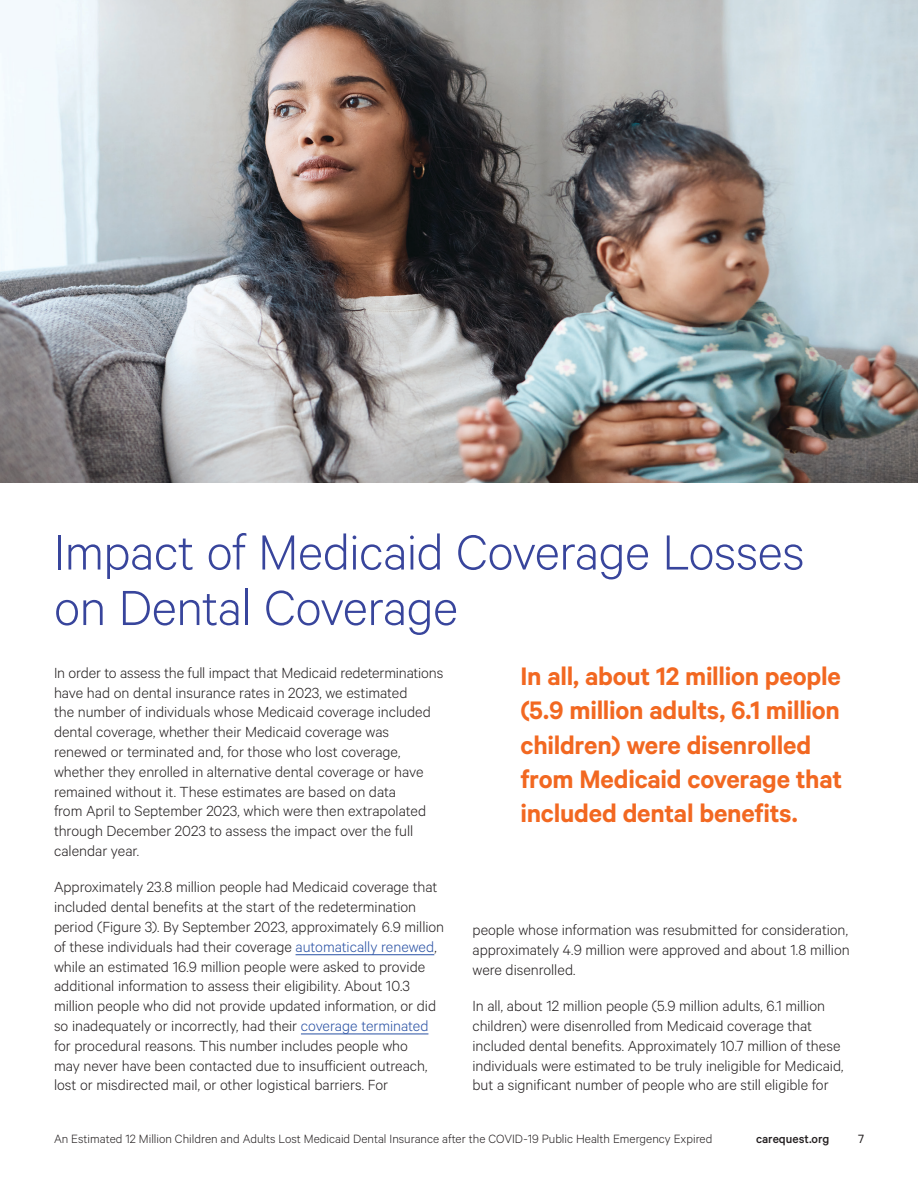
<style>
.page{position:relative;width:918px;height:1188px;background:#fff}
.page>*{position:absolute;margin:0;border:0;box-sizing:border-box;transform-origin:0 0}
.t1{font:300 55.5px/55.5px "Calibre";letter-spacing:-.01em;color:#38459c}
.t2{font:600 28.5px/34.2px "Calibre";letter-spacing:-.01em;color:#f26821}
.t3{font:300 16.5px/19.8px "Calibre";letter-spacing:-.005em;color:#231f20}
.t4{font:300 13.5px "Calibre";color:#231f20}
.t5{font:500 13.5px "Calibre";color:#231f20}
.t6{font:13.5px "Calibre";color:#231f20}
.s1{color:#2951a4}
</style>
<div class="page">
<img style="left:0;top:0;width:918px;height:483px">
<hr style="left:296px;top:954px;width:138px;height:1px;background:#2951a4">
<hr style="left:301px;top:1034px;width:127px;height:1px;background:#2951a4">
<h1 class="t1" style="left:54px;top:522px;width:752px">Impact of Medicaid Coverage Losses on Dental Coverage</h1>
<p class="t3" style="left:54px;top:662px;width:391px">In order to assess the full impact that Medicaid redeterminations have had on dental insurance rates in 2023, we estimated<br>the number of individuals whose Medicaid coverage included dental coverage, whether their Medicaid coverage was renewed or terminated and, for those who lost coverage, whether they enrolled in alternative dental coverage or have remained without it. These estimates are based on data<br>from April to September 2023, which were then extrapolated through December 2023 to assess the impact over the full calendar year.</p>
<p class="t3" style="left:54px;top:877px;width:392px">Approximately 23.8 million people had Medicaid coverage that included dental benefits at the start of the redetermination period (Figure 3). By September 2023, approximately 6.9 million of these individuals had their coverage <span class="s1">automatically renewed</span>, while an estimated 16.9 million people were asked to provide additional information to assess their eligibility. About 10.3 million people who did not provide updated information, or did so inadequately or incorrectly, had their <span class="s1">coverage terminated </span>for procedural reasons. This number includes people who<br>may never have been contacted due to insufficient outreach, lost or misdirected mail, or other logistical barriers. For</p>
<h2 class="t2" style="left:520px;top:658px;width:323px">In all, about 12 million people (5.9 million adults, 6.1 million children) were disenrolled from Medicaid coverage that included dental benefits.</h2>
<p class="t3" style="left:473px;top:919px;width:379px;text-align:justify">people whose information was resubmitted for consideration, approximately 4.9 million were approved and about 1.8 million were disenrolled.</p>
<p class="t3" style="left:473px;top:995px;width:373px">In all, about 12 million people (5.9 million adults, 6.1 million children) were disenrolled from Medicaid coverage that included dental benefits. Approximately 10.7 million of these individuals were estimated to be truly ineligible for Medicaid, but a significant number of people who are still eligible for</p>
<p class="t4" style="left:54px;top:1131px;width:660px">An Estimated 12 Million Children and Adults Lost Medicaid Dental Insurance after the COVID-19 Public Health Emergency Expired</p>
<p class="t5" style="left:756px;top:1131px;width:75px">carequest.org</p>
<p class="t6" style="left:858px;top:1131px;width:7px">7</p>
</div>
